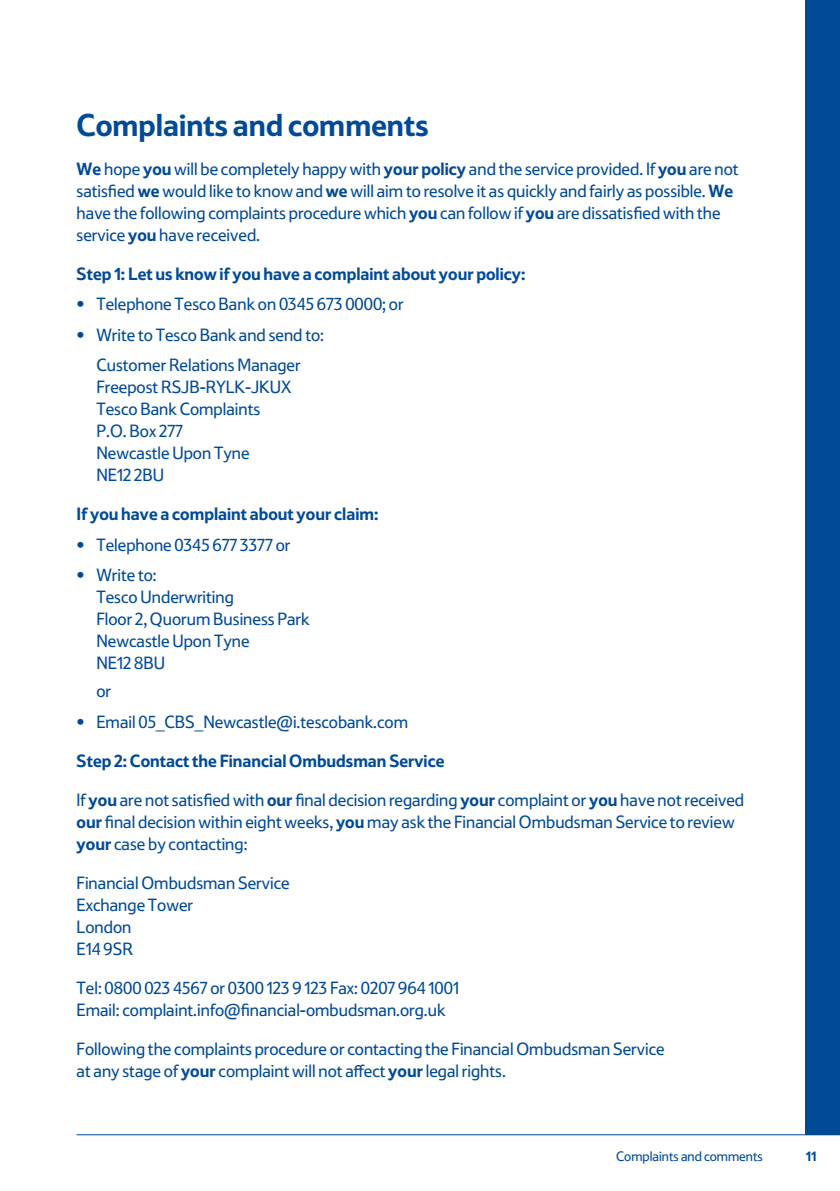
<style>
.page{position:relative;width:840px;height:1191px;background:#fff}
.page>*{position:absolute;margin:0;border:0;box-sizing:border-box;transform-origin:0 0}
.t1{font:700 32px "Tesco Display";color:#004a97}
.t2{font:18px/22px "Tesco Display";color:#004a97}
.t3{font:700 18px "Tesco Display";color:#004a97}
.t4{font:14px "Tesco Display";color:#004a97}
.t5{font:700 14px "Tesco Display";color:#004a97}
.s1{font-weight:700}
</style>
<div class="page">
<div style="left:805px;top:0;width:34px;height:1134px;background:#004a97"></div>
<hr style="left:77px;top:1134px;width:762px;height:1px;background:#004a97">
<h1 class="t1" style="left:77px;top:106px;width:353px">Complaints and comments</h1>
<p class="t2" style="left:77px;top:157px;width:663px"><span class="s1">We</span> hope <span class="s1">you</span> will be completely happy with <span class="s1">your policy</span> and the service provided. If <span class="s1">you</span> are not satisfied <span class="s1">we</span> would like to know and <span class="s1">we</span> will aim to resolve it as quickly and fairly as possible. <span class="s1">We </span>have the following complaints procedure which <span class="s1">you</span> can follow if <span class="s1">you</span> are dissatisfied with the service <span class="s1">you</span> have received.</p>
<p class="t3" style="left:77px;top:263px;width:450px">Step 1: Let us know if you have a complaint about your policy:</p>
<p class="t2" style="left:77px;top:293px;width:328px"><span class="s1">•</span> Telephone Tesco Bank on 0345 673 0000; or</p>
<p class="t2" style="left:77px;top:319px;width:249px;line-height:30.6px;text-align:center"><span class="s1">•</span> Write to Tesco Bank and send to:<br>Customer Relations Manager</p>
<p class="t2" style="left:96px;top:376px;width:196px">Freepost RSJB-RYLK-JKUX<br>Tesco Bank Complaints<br>P.O. Box 277<br>Newcastle Upon Tyne<br>NE12 2BU</p>
<p class="t3" style="left:77px;top:503px;width:303px">If you have a complaint about your claim:</p>
<p class="t2" style="left:77px;top:533px;width:215px"><span class="s1">•</span> Telephone 0345 677 3377 or</p>
<p class="t2" style="left:96px;top:564px;width:214px;text-indent:-20px"><span class="s1">•</span> Write to:<br>Tesco Underwriting<br>Floor 2, Quorum Business Park<br>Newcastle Upon Tyne<br>NE12 8BU</p>
<p class="t2" style="left:96px;top:679px;width:16px">or</p>
<p class="t2" style="left:77px;top:701px;width:668px;line-height:39px"><span class="s1">•</span> Email 05_CBS_Newcastle@i.tescobank.com<br><span class="s1">Step 2: Contact the Financial Ombudsman Service<br></span>If <span class="s1">you</span> are not satisfied with <span class="s1">our</span> final decision regarding <span class="s1">your</span> complaint or <span class="s1">you</span> have not received</p>
<p class="t2" style="left:77px;top:810px;width:659px"><span class="s1">our</span> final decision within eight weeks, <span class="s1">you</span> may ask the Financial Ombudsman Service to review <span class="s1">your</span> case by contacting:</p>
<p class="t2" style="left:77px;top:871px;width:214px">Financial Ombudsman Service<br>Exchange Tower<br>London<br>E14 9SR</p>
<p class="t2" style="left:77px;top:976px;width:384px">Tel: 0800 023 4567 or 0300 123 9 123 Fax: 0207 964 1001<br>Email: complaint.info@financial-ombudsman.org.uk</p>
<p class="t2" style="left:77px;top:1037px;width:589px">Following the complaints procedure or contacting the Financial Ombudsman Service at any stage of <span class="s1">your</span> complaint will not affect <span class="s1">your</span> legal rights.</p>
<p class="t4" style="left:616px;top:1148px;width:148px">Complaints and comments</p>
<p class="t5" style="left:805px;top:1148px;width:12px">11</p>
</div>
